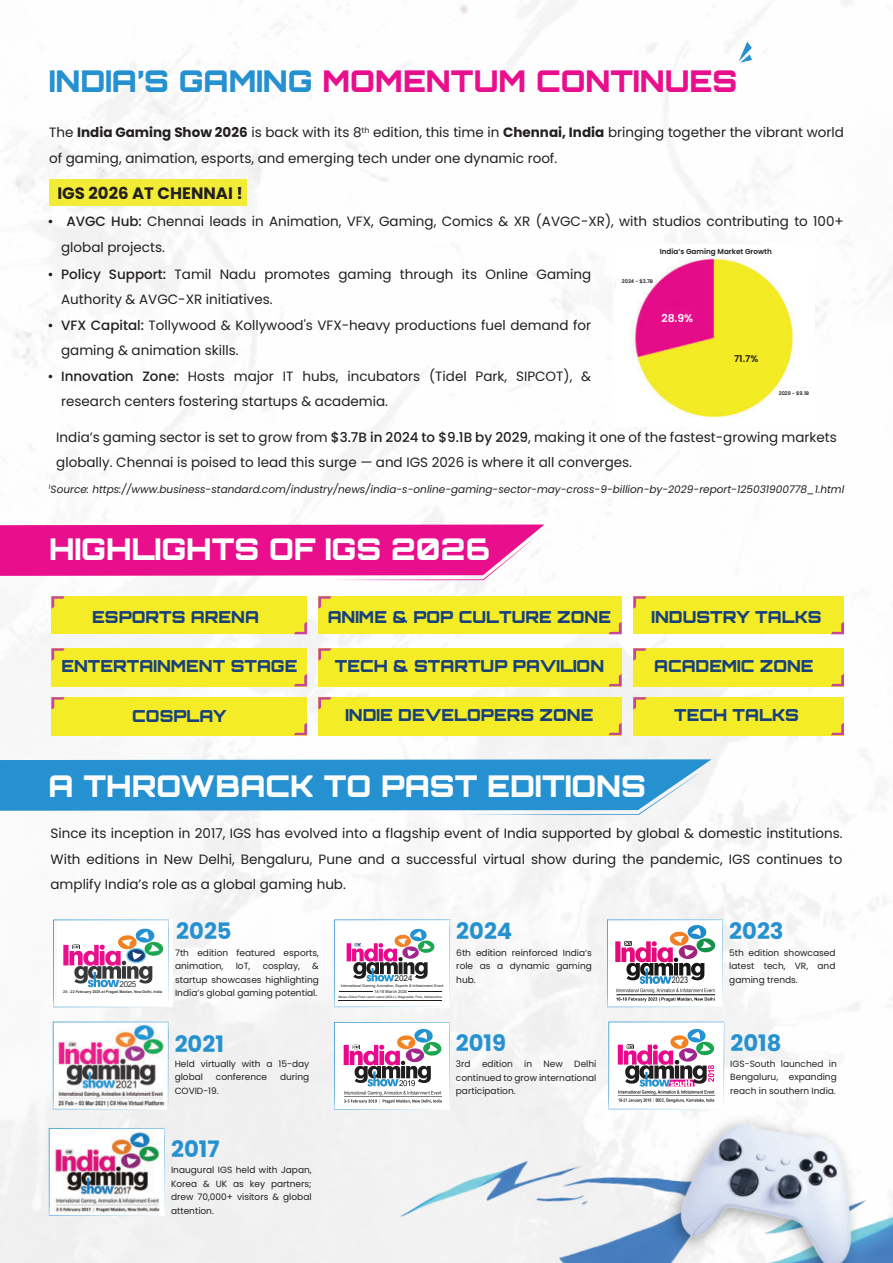
<style>
.page{position:relative;width:893px;height:1263px;background:#fff}
.page>*{position:absolute;margin:0;border:0;box-sizing:border-box;transform-origin:0 0}
.t1{font:900 30px "Orbitron";color:#e80e8c}
.t2{font:900 30px "Orbitron";color:#fcfdfd}
.t3{font:900 30px "Orbitron";color:#fff}
.t4{font:700 22.65px "Poppins";color:#2691d0}
.t5{font:900 16.65px "Orbitron";color:#18417c}
.t6{font:700 16.5px "Poppins";color:#231f20}
.t7{font:13.5px/25.5px "Poppins";color:#231f20}
.t8{font:600 10.8px "Poppins";color:#fff}
.t9{font:italic 10.5px "Poppins";color:#231f20}
.t10{font:600 9.45px "Poppins";color:#231f20}
.t11{font:9px/13.5px "Poppins";color:#231f20;text-align:justify}
.t12{font:8.85px "Arial Narrow";color:#231f20}
.t13{font:8.25px "Arial";color:#211e1e}
.t14{font:8.25px "Arial";color:#373838}
.t15{font:600 7.2px "Poppins";color:#231f20}
.t16{font:600 5.1px "Poppins";color:#231f20}
.t17{font:4.2px "Arial";color:#211e1e}
.t18{font:3.75px "Arial";color:#211e1e}
.t19{font:700 3.75px "Arial";color:#373838}
.t20{font:3.15px "Arial";color:#211e1e}
.s1{color:#2691d0}
.s2{font-weight:700}
.s3{font-weight:500}
</style>
<div class="page">
<img style="left:0;top:0;width:893px;height:1263px">
<svg style="left:0;top:524px;width:544px;height:56px;background:#ea2f9b"></svg>
<svg style="left:0;top:759px;width:711px;height:56px;background:#419ed5"></svg>
<div style="left:633px;top:596px;width:211px;height:38px;background:#f3ec26"></div>
<div style="left:51px;top:596px;width:256px;height:38px;background:#f3ec26"></div>
<div style="left:318px;top:596px;width:304px;height:38px;background:#f3ec26"></div>
<div style="left:318px;top:648px;width:304px;height:38px;background:#f3ec26"></div>
<div style="left:633px;top:648px;width:211px;height:38px;background:#f3ec26"></div>
<div style="left:51px;top:648px;width:256px;height:38px;background:#f3ec26"></div>
<svg style="left:294px;top:622px;width:13px;height:12px"></svg>
<svg style="left:608px;top:622px;width:14px;height:12px"></svg>
<svg style="left:831px;top:622px;width:13px;height:12px"></svg>
<svg style="left:633px;top:596px;width:13px;height:13px"></svg>
<svg style="left:318px;top:596px;width:13px;height:13px"></svg>
<svg style="left:51px;top:596px;width:14px;height:13px"></svg>
<svg style="left:294px;top:674px;width:13px;height:12px"></svg>
<svg style="left:609px;top:674px;width:13px;height:12px"></svg>
<svg style="left:831px;top:674px;width:13px;height:12px"></svg>
<svg style="left:633px;top:648px;width:13px;height:13px"></svg>
<svg style="left:318px;top:648px;width:13px;height:13px"></svg>
<svg style="left:51px;top:648px;width:14px;height:13px"></svg>
<div style="left:318px;top:697px;width:304px;height:38px;background:#f3ec26"></div>
<div style="left:633px;top:697px;width:211px;height:38px;background:#f3ec26"></div>
<div style="left:51px;top:697px;width:256px;height:38px;background:#f3ec26"></div>
<svg style="left:294px;top:723px;width:13px;height:12px"></svg>
<svg style="left:608px;top:723px;width:14px;height:12px"></svg>
<svg style="left:831px;top:723px;width:13px;height:12px"></svg>
<svg style="left:633px;top:697px;width:13px;height:13px"></svg>
<svg style="left:318px;top:697px;width:13px;height:13px"></svg>
<svg style="left:51px;top:697px;width:14px;height:13px"></svg>
<svg style="left:739px;top:42px;width:13px;height:21px"></svg>
<div style="left:49px;top:180px;width:197px;height:26px;background:#f3ec36"></div>
<img style="left:49px;top:1127px;width:116px;height:90px">
<svg style="left:334px;top:1021px;width:116px;height:89px"></svg>
<svg style="left:607px;top:919px;width:116px;height:89px"></svg>
<svg style="left:608px;top:1021px;width:116px;height:89px"></svg>
<img style="left:53px;top:1021px;width:116px;height:89px">
<svg style="left:334px;top:919px;width:116px;height:89px"></svg>
<div style="left:57px;top:920px;width:116px;height:87px;background:#fff"></div>
<svg style="left:53px;top:919px;width:116px;height:89px"></svg>
<img style="left:613px;top:243px;width:202px;height:183px">
<div style="left:656px;top:244px;width:111px;height:12px;background:#fff"></div>
<div style="left:617px;top:280px;width:33px;height:12px;background:#fff"></div>
<div style="left:780px;top:388px;width:33px;height:12px;background:#fff"></div>
<div style="left:664px;top:306px;width:33px;height:12px;background:#e50e8a"></div>
<div style="left:733px;top:362px;width:34px;height:12px;background:#f3ec26"></div>
<img style="left:393px;top:1142px;width:500px;height:121px">
<img style="left:659px;top:1109px;width:208px;height:154px">
<img style="left:671px;top:1114px;width:197px;height:149px">
<h1 class="t1" style="left:49px;top:64px;width:690px"><span class="s1">INDIAíS GAMING</span> MOMENTUM CONTINUES</h1>
<p class="t7" style="left:49px;top:120px;width:796px">The <span class="s2">India Gaming Show 2026</span> is back with its 8<sup>th</sup> edition, this time in <span class="s2">Chennai, India</span> bringing together the vibrant world of gaming, animation, esports, and emerging tech under one dynamic roof.</p>
<p class="t6" style="left:57px;top:186px;width:187px">IGS 2026 AT CHENNAI !</p>
<p class="t7" style="left:61px;top:209px;width:784px;text-indent:-14px"><span class="s3">ï AVGC Hub:</span> Chennai leads in Animation, VFX, Gaming, Comics &amp; XR (AVGC-XR), with studios contributing to 100+ global projects.</p>
<p class="t7" style="left:48px;top:262px;width:545px"><span class="s3">ï Policy Support:</span> Tamil Nadu promotes gaming through its Online Gaming</p>
<p class="t7" style="left:61px;top:287px;width:213px">Authority &amp; AVGC-XR initiatives.</p>
<p class="t7" style="left:48px;top:313px;width:545px"><span class="s3">ï VFX Capital:</span> Tollywood &amp; Kollywood's VFX-heavy productions fuel demand for</p>
<p class="t7" style="left:61px;top:338px;width:179px">gaming &amp; animation skills.</p>
<p class="t7" style="left:48px;top:364px;width:545px"><span class="s3">ï Innovation Zone:</span> Hosts major IT hubs, incubators (Tidel Park, SIPCOT), &amp;</p>
<p class="t7" style="left:61px;top:389px;width:328px">research centers fostering startups &amp; academia.</p>
<p class="t7" style="left:56px;top:424px;width:782px">Indiaís gaming sector is set to grow from <span class="s3">$3.7B in 2024 to $9.1B by 2029</span>, making it one of the fastest-growing markets globally. Chennai is poised to lead this surge ó and IGS 2026 is where it all converges.</p>
<p class="t15" style="left:660px;top:248px;width:114px">Indiaís Gaming Market Growth</p>
<p class="t16" style="left:622px;top:279px;width:33px">2024 - $3.7B</p>
<p class="t8" style="left:661px;top:313px;width:33px">28.9%</p>
<p class="t10" style="left:734px;top:355px;width:26px">71.7%</p>
<p class="t16" style="left:779px;top:391px;width:32px">2029 - $9.1B</p>
<p class="t9" style="left:49px;top:483px;width:797px"><sup>1</sup>Source: https://www.business-standard.com/industry/news/india-s-online-gaming-sector-may-cross-9-billion-by-2029-report-125031900778_1.html</p>
<h1 class="t3" style="left:49px;top:532px;width:443px">HIGHLIGHTS OF IGS 2026</h1>
<p class="t5" style="left:92px;top:607px;width:168px">ESPORTS ARENA</p>
<p class="t5" style="left:651px;top:607px;width:172px">INDUSTRY TALKS</p>
<p class="t5" style="left:335px;top:657px;width:271px">TECH &amp; STARTUP PAVILION</p>
<p class="t5" style="left:328px;top:607px;width:285px">ANIME &amp; POP CULTURE ZONE</p>
<p class="t5" style="left:61px;top:657px;width:238px">ENTERTAINMENT STAGE</p>
<p class="t5" style="left:654px;top:657px;width:161px">ACADEMIC ZONE</p>
<p class="t5" style="left:132px;top:707px;width:96px">COSPLAY</p>
<p class="t5" style="left:345px;top:705px;width:250px">INDIE DEVELOPERS ZONE</p>
<p class="t5" style="left:674px;top:705px;width:126px">TECH TALKS</p>
<h1 class="t2" style="left:49px;top:769px;width:599px">A THROWBACK TO PAST EDITIONS</h1>
<p class="t7" style="left:51px;top:821px;width:793px;text-align:justify">Since its inception in 2017, IGS has evolved into a flagship event of India supported by global &amp; domestic institutions.<br>With editions in New Delhi, Bengaluru, Pune and a successful virtual show during the pandemic, IGS continues to amplify Indiaís role as a global gaming hub.</p>
<p class="t14" style="left:120px;top:981px;width:18px">2025</p>
<p class="t19" style="left:63px;top:990px;width:100px">20 - 22 February 2025 at Pragati Maidan, New Delhi, India</p>
<h2 class="t4" style="left:176px;top:921px;width:57px">2025</h2>
<p class="t11" style="left:175px;top:946px;width:145px">7th edition featured esports, animation,</p>
<p class="t11" style="left:236px;top:959px;width:16px">IoT,</p>
<p class="t11" style="left:263px;top:959px;width:39px">cosplay,</p>
<p class="t11" style="left:175px;top:959px;width:145px;text-indent:137px">&amp; startup showcases highlighting Indiaís global gaming potential.</p>
<p class="t13" style="left:395px;top:975px;width:20px">2024</p>
<p class="t18" style="left:341px;top:985px;width:104px">International Gaming, Animation, Esports &amp; Infotainment Event</p>
<p class="t17" style="left:374px;top:990px;width:35px">14-16 March 2024</p>
<p class="t20" style="left:338px;top:996px;width:105px">Messe Global Pune Laxmi Lawns (MGLL), Magarpatta, Pune, Maharashtra</p>
<h2 class="t4" style="left:456px;top:921px;width:58px">2024</h2>
<p class="t11" style="left:456px;top:946px;width:137px">6th edition reinforced Indiaís role as a dynamic gaming hub.</p>
<p class="t12" style="left:672px;top:975px;width:18px">2023</p>
<h2 class="t4" style="left:729px;top:921px;width:56px">2023</h2>
<p class="t11" style="left:729px;top:946px;width:108px">5th edition showcased latest tech, VR, and gaming trends.</p>
<h2 class="t4" style="left:175px;top:1034px;width:51px">2021</h2>
<h2 class="t4" style="left:730px;top:1033px;width:52px">2018</h2>
<p class="t11" style="left:175px;top:1057px;width:136px">Held virtually with a 15-day global</p>
<h2 class="t4" style="left:456px;top:1033px;width:52px">2019</h2>
<p class="t11" style="left:730px;top:1057px;width:108px">IGS-South launched in Bengaluru, expanding reach in southern India.</p>
<p class="t11" style="left:456px;top:1057px;width:142px;text-indent:118px">Delhi continued to grow international participation.</p>
<p class="t11" style="left:456px;top:1057px;width:16px">3rd</p>
<p class="t11" style="left:482px;top:1057px;width:32px">edition</p>
<p class="t11" style="left:524px;top:1057px;width:9px">in</p>
<p class="t11" style="left:544px;top:1057px;width:21px">New</p>
<p class="t11" style="left:216px;top:1070px;width:53px">conference</p>
<p class="t11" style="left:280px;top:1070px;width:31px">during</p>
<p class="t11" style="left:175px;top:1084px;width:46px">COVID-19.</p>
<h2 class="t4" style="left:171px;top:1139px;width:50px">2017</h2>
<p class="t11" style="left:171px;top:1163px;width:142px">Inaugural IGS held with Japan, Korea &amp; UK as key partners; drew 70,000+ visitors &amp; global attention.</p>
</div>
